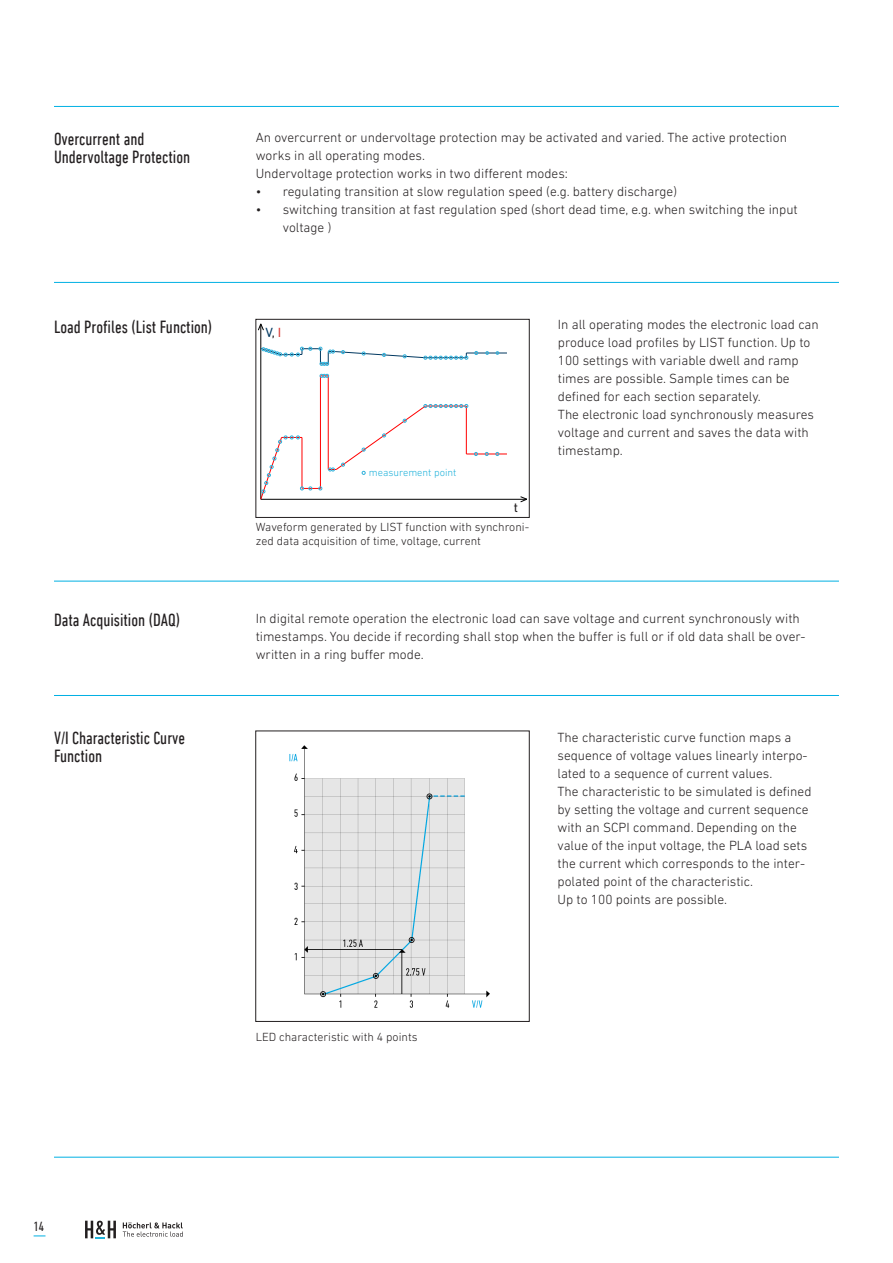
<style>
.page{position:relative;width:893px;height:1263px;background:#fff}
.page>*{position:absolute;margin:0;border:0;box-sizing:border-box;transform-origin:0 0}
.t1{font:condensed 18px/18px "DIN Next LT Pro";color:#231f20}
.t2{font:300 13.5px/18px "DIN Next LT Pro";color:#231f20}
.t3{font:13.5px "DIN Next LT Pro";color:#003860}
.t4{font:condensed 13.5px "DIN Next LT Pro";color:#231f20}
.t5{font:13.5px "DIN Next LT Pro";color:#231f20}
.t6{font:300 12px/13.5px "DIN Next LT Pro";color:#231f20}
.t7{font:300 10.5px "DIN Next LT Pro";color:#23b3db}
.s1{color:#231f20}
.s2{color:#d93f39}
</style>
<div class="page">
<img style="left:289px;top:745px;width:201px;height:263px">
<svg style="left:85px;top:1221px;width:31px;height:17px"></svg>
<svg style="left:123px;top:1222px;width:60px;height:15px"></svg>
<hr style="left:54px;top:581px;width:785px;height:1px;background:#00b0e3">
<hr style="left:54px;top:282px;width:785px;height:1px;background:#00b0e3">
<hr style="left:54px;top:695px;width:785px;height:1px;background:#00b0e3">
<hr style="left:54px;top:1157px;width:785px;height:1px;background:#00b0e3">
<hr style="left:54px;top:106px;width:785px;height:1px;background:#00b0e3">
<hr style="left:261px;top:324px;width:1px;height:175px;background:#000">
<hr style="left:261px;top:499px;width:266px;height:1px;background:#000">
<svg style="left:258px;top:323px;width:6px;height:8px"></svg>
<svg style="left:520px;top:496px;width:7px;height:6px"></svg>
<hr style="left:320px;top:376px;width:1px;height:112px;background:#f00">
<hr style="left:328px;top:376px;width:1px;height:93px;background:#f00">
<hr style="left:466px;top:454px;width:41px;height:1px;background:#f00">
<hr style="left:466px;top:353px;width:41px;height:1px;background:#003860">
<svg style="left:485px;top:351px;width:4px;height:4px"></svg>
<svg style="left:474px;top:351px;width:4px;height:4px"></svg>
<svg style="left:496px;top:351px;width:3px;height:4px"></svg>
<svg style="left:474px;top:452px;width:4px;height:4px"></svg>
<svg style="left:485px;top:452px;width:4px;height:4px"></svg>
<svg style="left:495px;top:452px;width:4px;height:4px"></svg>
<svg style="left:320px;top:374px;width:9px;height:4px"></svg>
<svg style="left:260px;top:347px;width:208px;height:19px"></svg>
<svg style="left:260px;top:436px;width:62px;height:64px"></svg>
<svg style="left:328px;top:404px;width:140px;height:71px"></svg>
<div style="left:256px;top:319px;width:273px;height:199px;border:1px solid #231f20"></div>
<p class="t1" style="left:54px;top:130px;width:92px">Overcurrent and</p>
<p class="t1" style="left:54px;top:148px;width:138px">Undervoltage Protection</p>
<p class="t2" style="left:256px;top:128px;width:533px">An overcurrent or undervoltage protection may be activated and varied. The active protection works in all operating modes.</p>
<p class="t2" style="left:256px;top:164px;width:314px">Undervoltage protection works in two different modes:</p>
<p class="t2" style="left:256px;top:182px;width:423px">• regulating transition at slow regulation speed (e.g. battery discharge)</p>
<p class="t2" style="left:283px;top:200px;width:517px;text-indent:-27px">• switching transition at fast regulation sped (short dead time, e.g. when switching the input voltage )</p>
<p class="t1" style="left:54px;top:317px;width:160px">Load Profiles (List Function)</p>
<p class="t3" style="left:266px;top:324px;width:17px">V<span class="s1">,</span> <span class="s2">I</span></p>
<p class="t2" style="left:558px;top:316px;width:262px">In all operating modes the electronic load can produce load profiles by LIST function. Up to 100 settings with variable dwell and ramp times are possible. Sample times can be defined for each section separately.</p>
<p class="t2" style="left:558px;top:406px;width:258px">The electronic load synchronously measures voltage and current and saves the data with timestamp.</p>
<p class="t7" style="left:369px;top:466px;width:89px">measurement point</p>
<p class="t5" style="left:514px;top:500px;width:6px">t</p>
<p class="t6" style="left:256px;top:520px;width:275px">Waveform generated by LIST function with synchroni&shy;zed data acquisition of time, voltage, current</p>
<p class="t1" style="left:54px;top:611px;width:128px">Data Acquisition (DAQ)</p>
<p class="t2" style="left:256px;top:609px;width:551px">In digital remote operation the electronic load can save voltage and current synchronously with timestamps. You decide if recording shall stop when the buffer is full or if old data shall be over&shy;written in a ring buffer mode.</p>
<p class="t1" style="left:54px;top:729px;width:133px">V/I Characteristic Curve<br>Function</p>
<p class="t2" style="left:557px;top:728px;width:252px">The characteristic curve function maps a sequence of voltage values linearly interpo&shy;lated to a sequence of current values.</p>
<p class="t2" style="left:557px;top:782px;width:256px">The characteristic to be simulated is defined by setting the voltage and current sequence with an SCPI command. Depending on the value of the input voltage, the PLA load sets the current which corresponds to the inter&shy;polated point of the characteristic.</p>
<p class="t2" style="left:557px;top:890px;width:171px">Up to 100 points are possible.</p>
<p class="t6" style="left:256px;top:1030px;width:163px">LED characteristic with 4 points</p>
<p class="t4" style="left:34px;top:1218px;width:12px">14</p>
</div>
